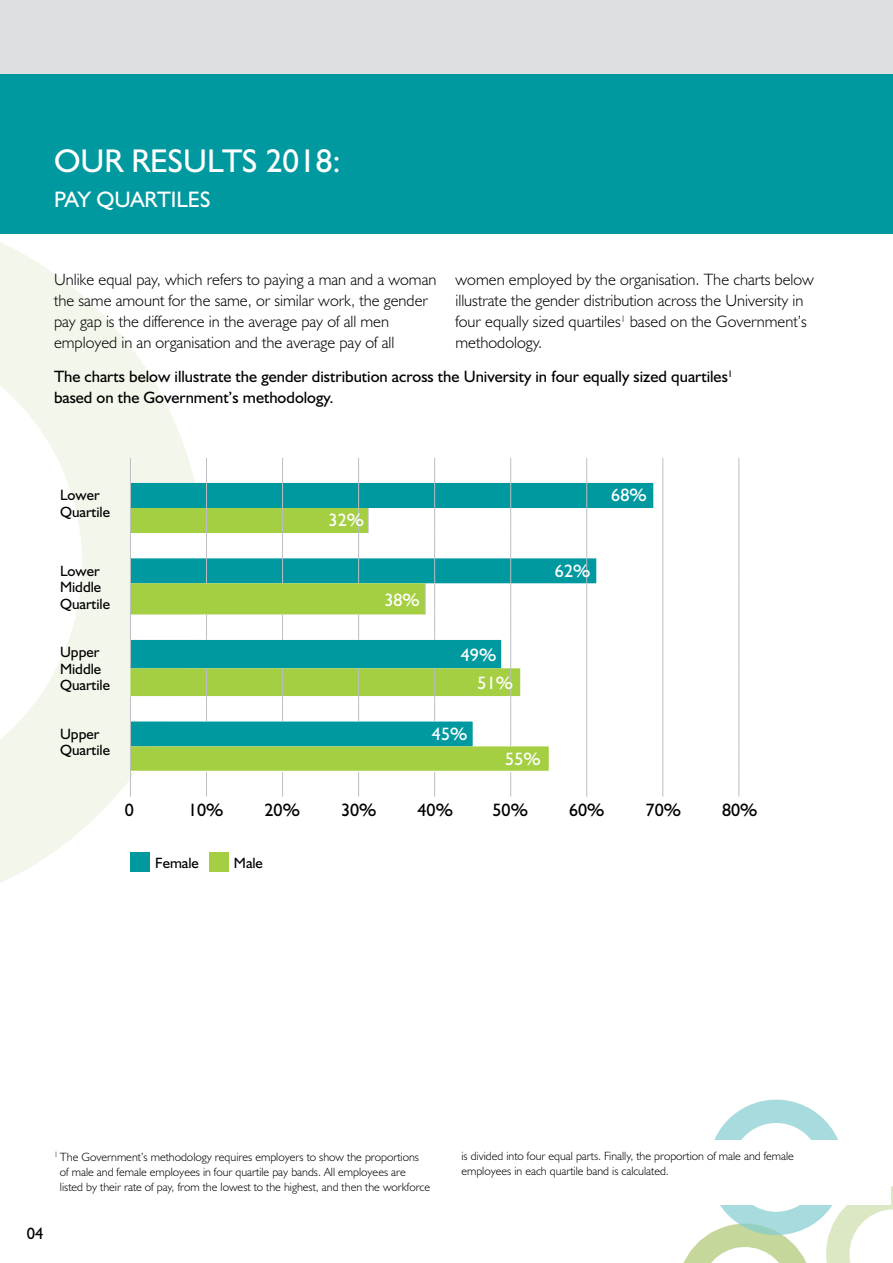
<style>
.page{position:relative;width:893px;height:1263px;background:#fff}
.page>*{position:absolute;margin:0;border:0;box-sizing:border-box;transform-origin:0 0}
.t1{font:33px "Humanist 521 BT";color:#fff}
.t2{font:22.5px "Humanist 521 BT";color:#fff}
.t3{font:18px "Humanist 521 BT";color:#000}
.t4{font:18px/28.7px "Humanist 521 BT";color:#fff}
.t5{font:300 16.5px/21px "Humanist 521 BT";color:#000}
.t6{font:16.5px/21px "Humanist 521 BT";color:#000}
.t7{font:15px/16.5px "Humanist 521 BT";color:#000}
.t8{font:300 12px/15px "Humanist 521 BT";color:#000}
</style>
<div class="page">
<svg style="left:683px;top:1099px;width:210px;height:164px"></svg>
<svg style="left:0;top:242px;width:279px;height:641px"></svg>
<div style="left:0;top:0;width:893px;height:74px;background:#dedfe1"></div>
<div style="left:0;top:74px;width:893px;height:160px;background:#00999f"></div>
<div style="left:1px;top:1140px;width:890px;height:65px;background:#fff"></div>
<svg style="left:131px;top:483px;width:522px;height:263px;fill:#00999f"></svg>
<svg style="left:131px;top:508px;width:418px;height:263px"></svg>
<svg style="left:130px;top:533px;width:534px;height:188px"></svg>
<hr style="left:131px;top:771px;width:75px;height:1px;background:#fff">
<hr style="left:206px;top:771px;width:77px;height:1px;background:#fff">
<svg style="left:368px;top:508px;width:1px;height:25px"></svg>
<svg style="left:206px;top:458px;width:1px;height:125px"></svg>
<svg style="left:282px;top:458px;width:1px;height:125px"></svg>
<svg style="left:358px;top:458px;width:1px;height:125px"></svg>
<svg style="left:434px;top:458px;width:1px;height:125px"></svg>
<svg style="left:510px;top:458px;width:1px;height:125px"></svg>
<svg style="left:586px;top:458px;width:1px;height:125px"></svg>
<svg style="left:662px;top:458px;width:1px;height:125px"></svg>
<hr style="left:425px;top:583px;width:1px;height:32px;background:#bcbec0">
<hr style="left:434px;top:583px;width:1px;height:32px;background:#bcbec0">
<hr style="left:510px;top:583px;width:1px;height:32px;background:#bcbec0">
<hr style="left:586px;top:583px;width:1px;height:32px;background:#bcbec0">
<hr style="left:662px;top:583px;width:1px;height:32px;background:#bcbec0">
<hr style="left:738px;top:583px;width:1px;height:32px;background:#bcbec0">
<svg style="left:206px;top:615px;width:1px;height:25px"></svg>
<svg style="left:282px;top:615px;width:1px;height:25px"></svg>
<svg style="left:358px;top:615px;width:1px;height:25px"></svg>
<svg style="left:434px;top:615px;width:1px;height:25px"></svg>
<svg style="left:206px;top:772px;width:1px;height:24px"></svg>
<svg style="left:282px;top:772px;width:1px;height:24px"></svg>
<svg style="left:358px;top:771px;width:1px;height:25px"></svg>
<svg style="left:425px;top:771px;width:10px;height:25px"></svg>
<svg style="left:501px;top:771px;width:48px;height:25px"></svg>
<svg style="left:130px;top:458px;width:1px;height:125px"></svg>
<hr style="left:130px;top:583px;width:1px;height:32px;background:#bcbec0">
<svg style="left:130px;top:615px;width:1px;height:53px"></svg>
<svg style="left:130px;top:696px;width:1px;height:100px"></svg>
<svg style="left:206px;top:668px;width:1px;height:53px"></svg>
<svg style="left:282px;top:668px;width:1px;height:53px"></svg>
<svg style="left:358px;top:668px;width:1px;height:53px"></svg>
<svg style="left:434px;top:668px;width:1px;height:53px"></svg>
<svg style="left:510px;top:615px;width:1px;height:131px"></svg>
<svg style="left:586px;top:615px;width:1px;height:181px"></svg>
<svg style="left:662px;top:615px;width:1px;height:181px"></svg>
<svg style="left:738px;top:615px;width:1px;height:181px"></svg>
<svg style="left:738px;top:458px;width:1px;height:125px"></svg>
<div style="left:130px;top:852px;width:20px;height:20px;background:#00999f"></div>
<div style="left:209px;top:852px;width:20px;height:20px;background:#a5cf42"></div>
<h1 class="t1" style="left:54px;top:140px;width:288px">OUR RESULTS 2018:</h1>
<h2 class="t2" style="left:54px;top:186px;width:158px">PAY QUARTILES</h2>
<p class="t5" style="left:54px;top:269px;width:384px">Unlike equal pay, which refers to paying a man and a woman the same amount for the same, or similar work, the gender pay gap is the difference in the average pay of all men employed in an organisation and the average pay of all</p>
<p class="t5" style="left:455px;top:269px;width:360px">women employed by the organisation. The charts below illustrate the gender distribution across the University in four equally sized quartiles<sup>1</sup> based on the Government’s methodology.</p>
<p class="t6" style="left:54px;top:366px;width:680px">The charts below illustrate the gender distribution across the University in four equally sized quartiles<sup>1 </sup>based on the Government’s methodology.</p>
<p class="t7" style="left:60px;top:487px;width:52px">Lower<br>Quartile</p>
<p class="t7" style="left:60px;top:562px;width:52px">Lower<br>Middle<br>Quartile</p>
<p class="t7" style="left:60px;top:643px;width:52px">Upper<br>Middle<br>Quartile</p>
<p class="t7" style="left:60px;top:725px;width:52px">Upper<br>Quartile</p>
<p class="t4" style="left:329px;top:505px;width:37px">32%</p>
<p class="t4" style="left:384px;top:585px;width:37px">38%</p>
<p class="t4" style="left:555px;top:557px;width:37px">62%</p>
<p class="t4" style="left:478px;top:640px;width:37px;text-indent:-17px">49%<br>51%</p>
<p class="t4" style="left:432px;top:719px;width:37px">45%</p>
<p class="t4" style="left:505px;top:744px;width:37px">55%</p>
<p class="t4" style="left:611px;top:480px;width:37px">68%</p>
<p class="t3" style="left:125px;top:799px;width:11px">0</p>
<p class="t3" style="left:188px;top:799px;width:37px">10%</p>
<p class="t3" style="left:265px;top:799px;width:37px">20%</p>
<p class="t3" style="left:341px;top:799px;width:37px">30%</p>
<p class="t3" style="left:418px;top:799px;width:37px">40%</p>
<p class="t3" style="left:493px;top:799px;width:37px">50%</p>
<p class="t3" style="left:569px;top:799px;width:37px">60%</p>
<p class="t3" style="left:646px;top:799px;width:37px">70%</p>
<p class="t3" style="left:722px;top:799px;width:37px">80%</p>
<p class="t7" style="left:155px;top:854px;width:45px">Female</p>
<p class="t7" style="left:234px;top:854px;width:31px">Male</p>
<p class="t8" style="left:60px;top:1149px;width:372px;text-indent:-6px"><sup>1</sup> The Government’s methodology requires employers to show the proportions of male and female employees in four quartile pay bands. All employees are listed by their rate of pay, from the lowest to the highest, and then the workforce</p>
<p class="t8" style="left:461px;top:1148px;width:334px">is divided into four equal parts. Finally, the proportion of male and female employees in each quartile band is calculated.</p>
<p class="t6" style="left:27px;top:1223px;width:18px">04</p>
</div>
